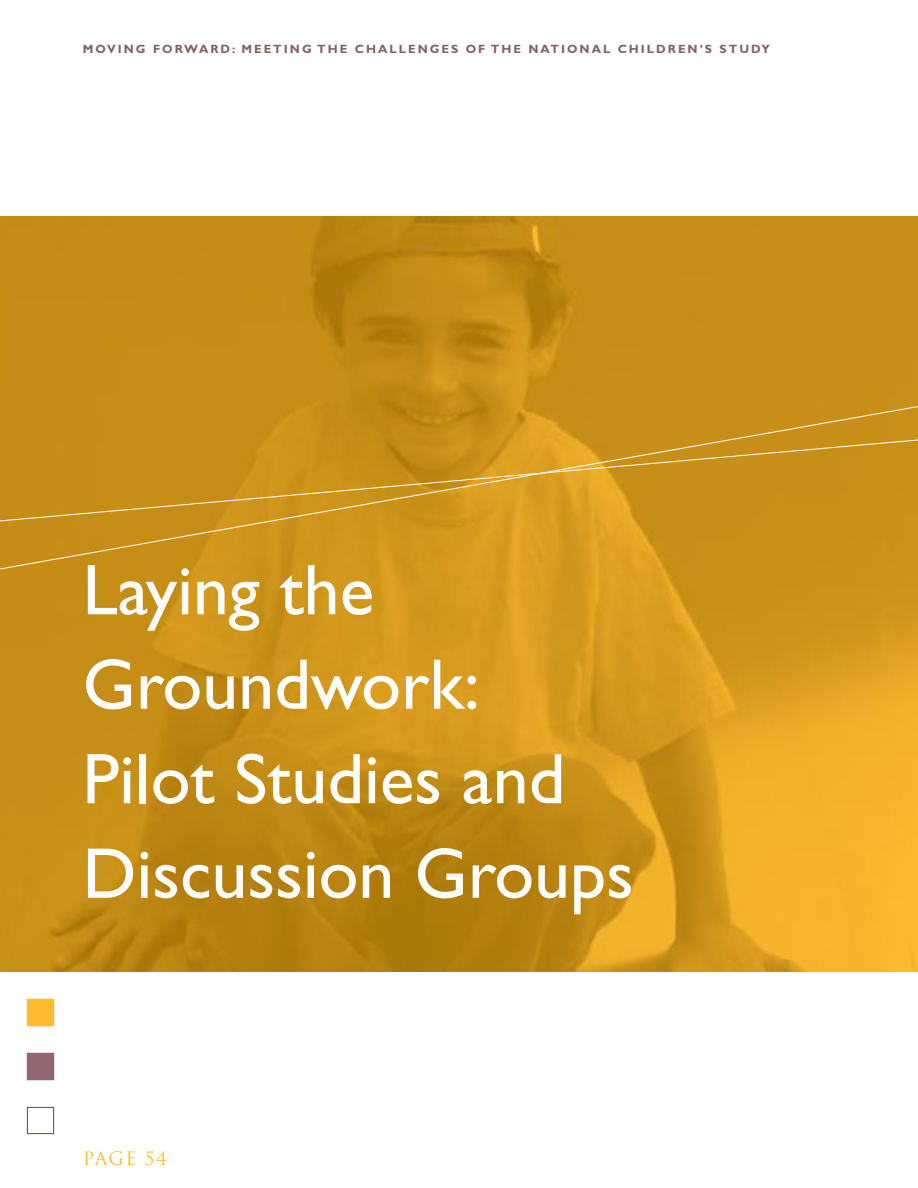
<style>
.page{position:relative;width:918px;height:1188px;background:#fff}
.page>*{position:absolute;margin:0;border:0;box-sizing:border-box;transform-origin:0 0}
.t1{font:72px/94.5px "Gill Sans";color:#fff}
.t2{font:18px "Trajan";letter-spacing:.065em;color:#fdbb30}
.t3{font:700 12px "Gill Sans";letter-spacing:.165em;color:#856163}
</style>
<div class="page">
<img style="left:0;top:216px;width:918px;height:756px">
<svg style="left:0;top:404px;width:918px;height:168px;background:#cb931b"></svg>
<div style="left:27px;top:1107px;width:27px;height:27px;border:1px solid #5f3d7e"></div>
<div style="left:27px;top:999px;width:27px;height:27px;background:#fdbb30"></div>
<div style="left:27px;top:1053px;width:27px;height:27px;background:#916670"></div>
<p class="t3" style="left:83px;top:44px;width:689px">MOVING FORWARD: MEETING THE CHALLENGES OF THE NATIONAL CHILDREN’S STUDY</p>
<h1 class="t1" style="left:82px;top:551px;width:553px">Laying the<br>Groundwork:<br>Pilot Studies and<br>Discussion Groups</h1>
<h2 class="t2" style="left:83px;top:1148px;width:86px">Page 54</h2>
</div>
